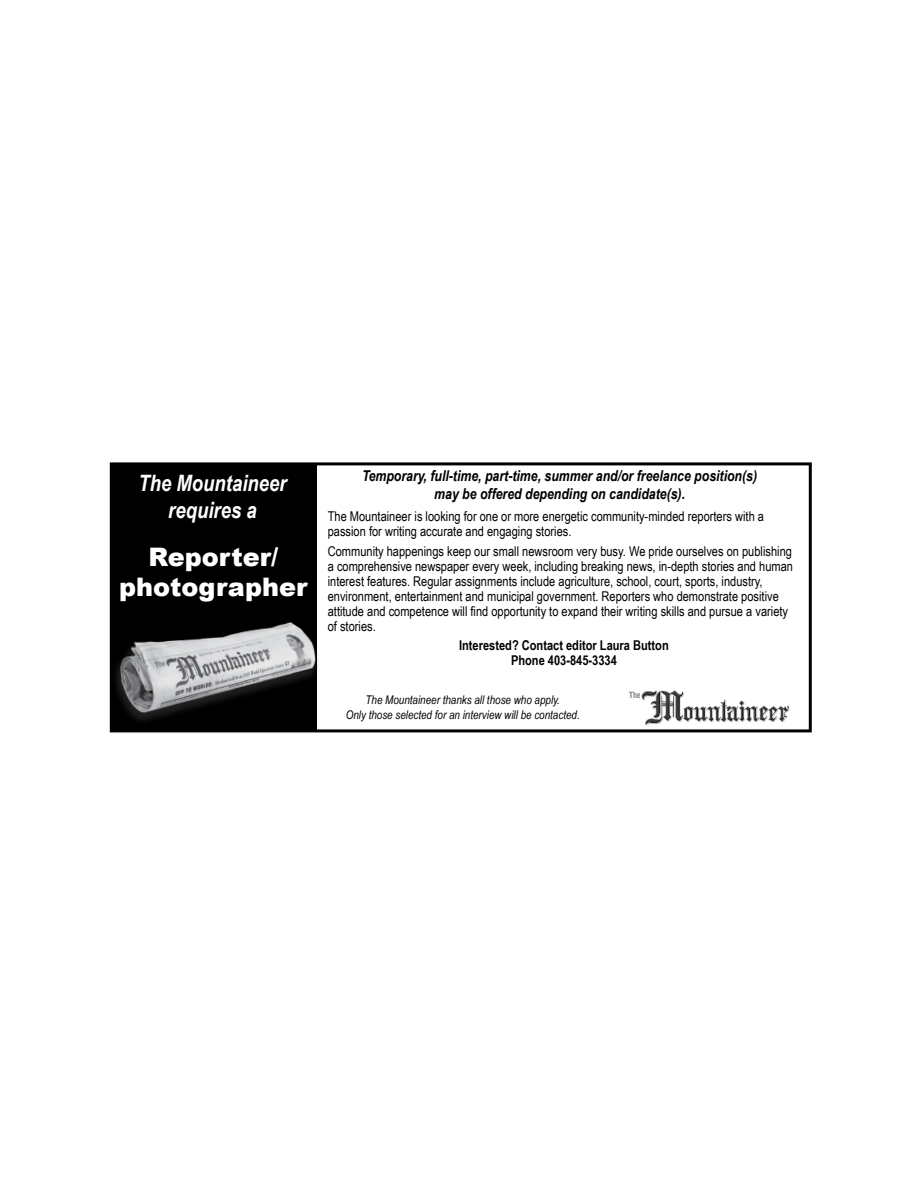
<style>
.page{position:relative;width:918px;height:1188px;background:#fff}
.page>*{position:absolute;margin:0;border:0;box-sizing:border-box;transform-origin:0 0}
.t1{font:900 25.5px/30.6px "Arial";color:#fff;text-align:center}
.t2{font:italic 700 22.65px/27.2px "Arial Narrow";color:#fff;text-align:center}
.t3{font:italic 700 15px/18px "Arial Narrow";color:#000;text-align:center}
.t4{font:13.5px/15px "Arial Narrow";color:#000}
.t5{font:700 13.5px/15px "Arial Narrow";color:#000;text-align:center}
.t6{font:italic 12px/15px "Arial Narrow";color:#000;text-align:center}
</style>
<div class="page">
<svg style="left:110px;top:462px;width:702px;height:270px"></svg>
<div style="left:112px;top:463px;width:205px;height:268px;background:#000"></div>
<img style="left:111px;top:617px;width:212px;height:111px">
<svg style="left:629px;top:692px;width:12px;height:6px"></svg>
<img style="left:641px;top:684px;width:150px;height:44px">
<h2 class="t2" style="left:138px;top:468px;width:150px">The Mountaineer requires a</h2>
<h1 class="t1" style="left:119px;top:540px;width:190px">Reporter/ photographer</h1>
<p class="t3" style="left:362px;top:466px;width:396px">Temporary, full-time, part-time, summer and/or freelance position(s) may be offered depending on candidate(s).</p>
<p class="t4" style="left:328px;top:509px;width:438px">The Mountaineer is looking for one or more energetic community-minded reporters with a passion for writing accurate and engaging stories.</p>
<p class="t4" style="left:328px;top:543px;width:467px">Community happenings keep our small newsroom very busy. We pride ourselves on publishing a comprehensive newspaper every week, including breaking news, in-depth stories and human interest features. Regular assignments include agriculture, school, court, sports, industry, environment, entertainment and municipal government. Reporters who demonstrate positive attitude and competence will find opportunity to expand their writing skills and pursue a variety of stories.</p>
<p class="t5" style="left:459px;top:637px;width:211px">Interested? Contact editor Laura Button<br>Phone 403-845-3334</p>
<p class="t6" style="left:346px;top:692px;width:236px">The Mountaineer thanks all those who apply.<br>Only those selected for an interview will be contacted.</p>
</div>
